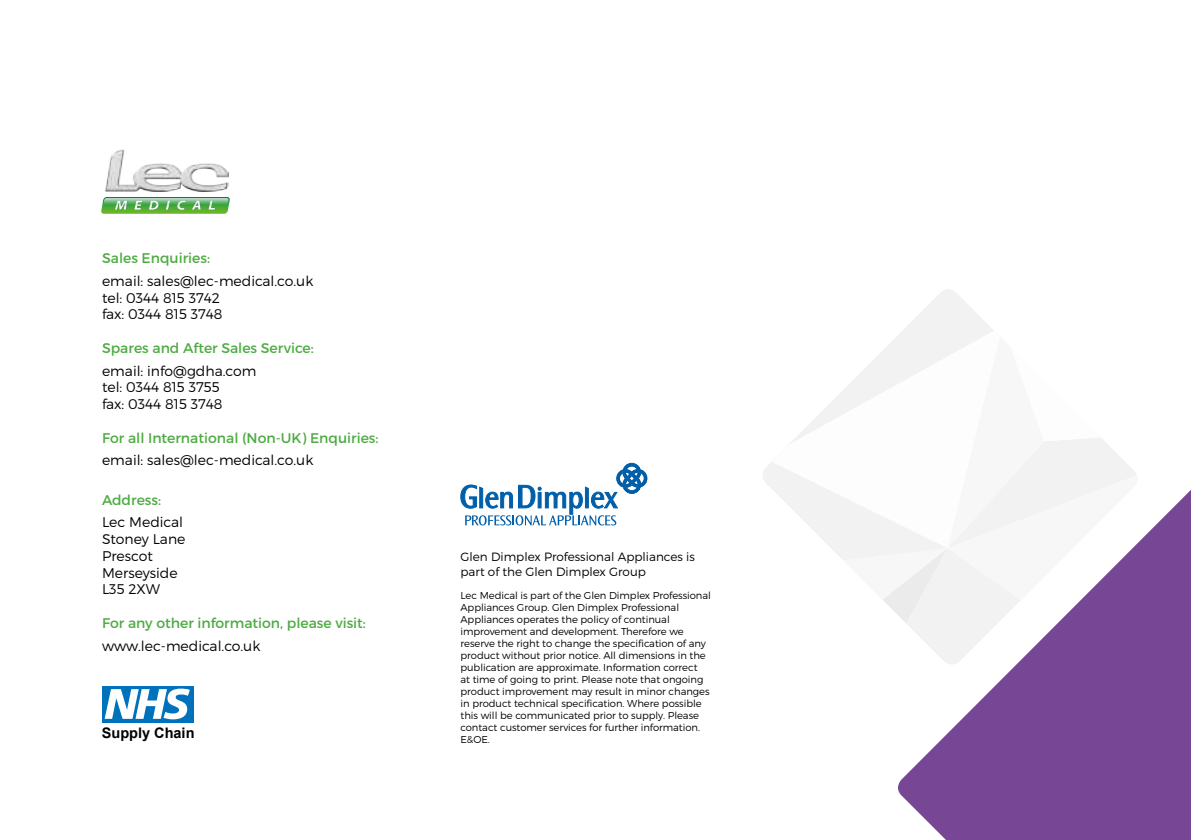
<style>
.page{position:relative;width:1191px;height:840px;background:#fff}
.page>*{position:absolute;margin:0;border:0;box-sizing:border-box;transform-origin:0 0}
.t1{font:700 14.6px "Arial";color:#000}
.t2{font:300 14px/16.8px "Montserrat";color:#000}
.t3{font:14px "Montserrat";color:#4dab42}
.t4{font:300 12px/14.4px "Montserrat";color:#000}
.t5{font:300 10px/12px "Montserrat";letter-spacing:-.005em;color:#000}
</style>
<div class="page">
<svg style="left:898px;top:490px;width:293px;height:349px;fill:#774695"></svg>
<div style="left:102px;top:685px;width:91px;height:37px;background:#0072bb"></div>
<svg style="left:105px;top:688px;width:85px;height:31px"></svg>
<svg style="left:460px;top:462px;width:187px;height:63px"></svg>
<img style="left:105px;top:149px;width:124px;height:43px">
<svg style="left:101px;top:197px;width:129px;height:17px"></svg>
<svg style="left:763px;top:289px;width:378px;height:379px"></svg>
<h2 class="t3" style="left:102px;top:249px;width:109px">Sales Enquiries:</h2>
<h2 class="t2" style="left:102px;top:272px;width:213px">email: sales@lec-medical.co.uk tel: 0344 815 3742<br>fax: 0344 815 3748</h2>
<h2 class="t3" style="left:102px;top:339px;width:213px">Spares and After Sales Service:</h2>
<h2 class="t2" style="left:102px;top:362px;width:156px">email: info@gdha.com tel: 0344 815 3755<br>fax: 0344 815 3748</h2>
<h2 class="t3" style="left:102px;top:429px;width:278px">For all International (Non-UK) Enquiries:</h2>
<h2 class="t2" style="left:102px;top:451px;width:213px">email: sales@lec-medical.co.uk</h2>
<h2 class="t3" style="left:102px;top:491px;width:60px">Address:</h2>
<h2 class="t2" style="left:102px;top:513px;width:85px">Lec Medical<br>Stoney Lane<br>Prescot<br>Merseyside<br>L35 2XW</h2>
<h2 class="t3" style="left:102px;top:614px;width:265px">For any other information, please visit:</h2>
<h2 class="t2" style="left:102px;top:636px;width:160px">www.lec-medical.co.uk</h2>
<h1 class="t1" style="left:102px;top:723px;width:94px">Supply Chain</h1>
<p class="t4" style="left:460px;top:549px;width:236px">Glen Dimplex Professional Appliances is part of the Glen Dimplex Group</p>
<p class="t5" style="left:460px;top:589px;width:252px">Lec Medical is part of the Glen Dimplex Professional Appliances Group. Glen Dimplex Professional Appliances operates the policy of continual improvement and development. Therefore we reserve the right to change the specification of any product without prior notice. All dimensions in the publication are approximate. Information correct<br>at time of going to print. Please note that ongoing product improvement may result in minor changes in product technical specification. Where possible this will be communicated prior to supply. Please contact customer services for further information.<br>E&amp;OE.</p>
</div>
